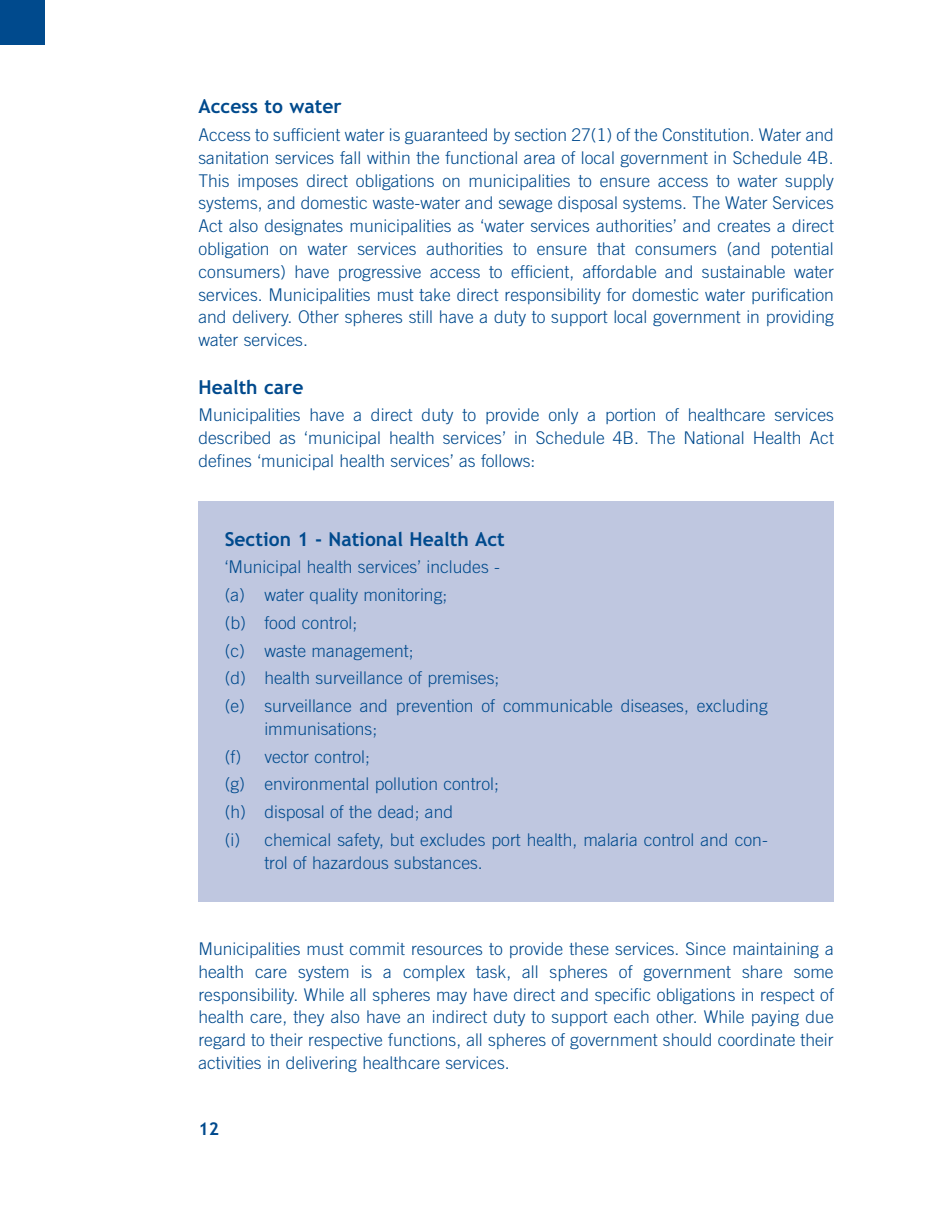
<style>
.page{position:relative;width:933px;height:1221px;background:#fff}
.page>*{position:absolute;margin:0;border:0;box-sizing:border-box;transform-origin:0 0}
.t1{font:700 19.25px "Trebuchet MS";color:#004a8d}
.t2{font:300 17.5px/22.8px "Trade Gothic";color:#004a8d;text-align:justify}
.t3{font:700 17.5px "Trebuchet MS";color:#004a8d}
</style>
<div class="page">
<div style="left:0;top:0;width:45px;height:45px;background:#004a8d"></div>
<div style="left:198px;top:501px;width:635px;height:401px;background:#bfc7e0"></div>
<p class="t1" style="left:198px;top:96px;width:145px">Access to water</p>
<p class="t2" style="left:198px;top:125px;width:637px">Access to sufficient water is guaranteed by section 27(1) of the Constitution. Water and sanitation services fall within the functional area of local government in Schedule 4B.<br>This imposes direct obligations on municipalities to ensure access to water supply systems, and domestic waste-water and sewage disposal systems. The Water Services Act also designates municipalities as ‘water services authorities’ and creates a direct obligation on water services authorities to ensure that consumers (and potential consumers) have progressive access to efficient, affordable and sustainable water services. Municipalities must take direct responsibility for domestic water purification and delivery. Other spheres still have a duty to support local government in providing water services.</p>
<p class="t1" style="left:198px;top:376px;width:106px">Health care</p>
<p class="t2" style="left:198px;top:405px;width:637px">Municipalities have a direct duty to provide only a portion of healthcare services described as ‘municipal health services’ in Schedule 4B. The National Health Act defines ‘municipal health services’ as follows:</p>
<p class="t1" style="left:225px;top:528px;width:282px">Section 1 - National Health Act</p>
<p class="t2" style="left:225px;top:555px;width:544px;line-height:27.7px;text-align:left">‘Municipal health services’ includes -<br>(a) water quality monitoring;<br>(b) food control;<br>(c) waste management;<br>(d) health surveillance of premises;<br>(e) surveillance and prevention of communicable diseases, excluding</p>
<p class="t2" style="left:225px;top:716px;width:544px;line-height:27.7px;text-align:left;text-indent:40px">immunisations;<br>(f) vector control;<br>(g) environmental pollution control;<br>(h) disposal of the dead; and<br>(i) chemical safety, but excludes port health, malaria control and con-</p>
<p class="t2" style="left:264px;top:852px;width:220px">trol of hazardous substances.</p>
<p class="t2" style="left:198px;top:938px;width:637px">Municipalities must commit resources to provide these services. Since maintaining a health care system is a complex task, all spheres of government share some responsibility. While all spheres may have direct and specific obligations in respect of health care, they also have an indirect duty to support each other. While paying due regard to their respective functions, all spheres of government should coordinate their activities in delivering healthcare services.</p>
<p class="t3" style="left:198px;top:1118px;width:22px">12</p>
</div>
